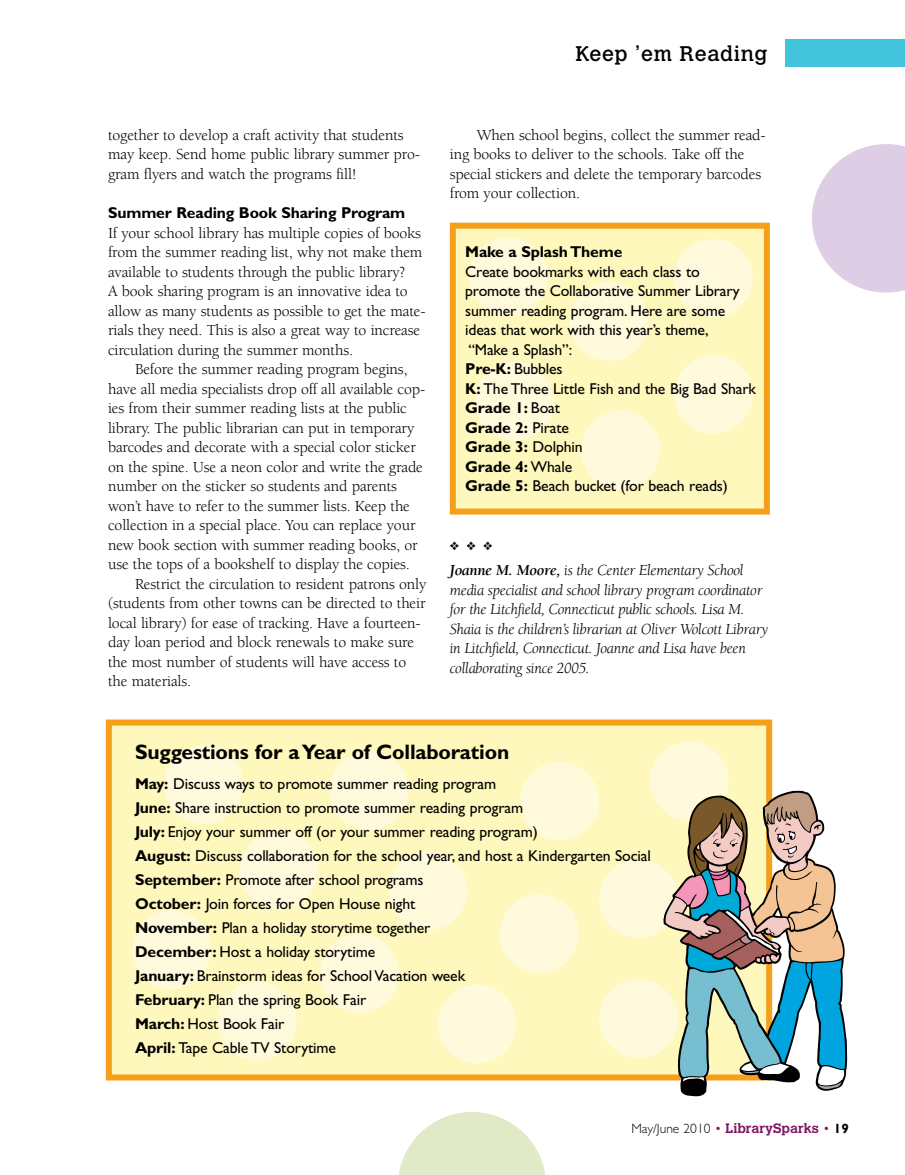
<style>
.page{position:relative;width:905px;height:1175px;background:#fff}
.page>*{position:absolute;margin:0;border:0;box-sizing:border-box;transform-origin:0 0}
.t1{font:700 21px "Gill Sans";letter-spacing:-.01em;color:#000}
.t2{font:21px "Calvert";letter-spacing:.025em;color:#000}
.t3{font:15.75px/19.5px "Berkeley";letter-spacing:-.01em;color:#000}
.t4{font:15.75px/24px "Gill Sans";letter-spacing:-.01em;color:#000}
.t5{font:italic 15.75px/19.5px "Berkeley";letter-spacing:-.02em;color:#000}
.t6{font:700 15.75px "Gill Sans";letter-spacing:-.01em;color:#000}
.t7{font:700 13.5px "Calvert";color:#7f1564}
.t8{font:12px "Zapf Dingbats";color:#000}
.s1{font-weight:700}
.s2{font-family:"Gill Sans";font-weight:300;color:#000}
.s3{font-family:"Gill Sans";font-weight:300}
.s4{font-family:"Gill Sans";color:#000}
</style>
<div class="page">
<div style="left:785px;top:40px;width:119px;height:27px;background:#41c4dc"></div>
<svg style="left:812px;top:144px;width:92px;height:148px"></svg>
<svg style="left:399px;top:1112px;width:147px;height:62px"></svg>
<div style="left:109px;top:722px;width:660px;height:355px;background:#fff8bc"></div>
<div style="left:106px;top:719px;width:666px;height:361px;border:6px solid #f59f1a"></div>
<div style="left:649px;top:741px;width:79px;height:79px;background:#fffadb;border-radius:50%"></div>
<div style="left:599px;top:859px;width:79px;height:79px;background:#fffadb;border-radius:50%"></div>
<div style="left:520px;top:761px;width:79px;height:79px;background:#fffadb;border-radius:50%"></div>
<div style="left:500px;top:894px;width:78px;height:79px;background:#fffadb;border-radius:50%"></div>
<div style="left:599px;top:979px;width:79px;height:79px;background:#fffadb;border-radius:50%"></div>
<div style="left:437px;top:984px;width:79px;height:79px;background:#fffadb;border-radius:50%"></div>
<div style="left:388px;top:850px;width:79px;height:79px;background:#fffadb;border-radius:50%"></div>
<div style="left:329px;top:751px;width:79px;height:79px;background:#fffadb;border-radius:50%"></div>
<div style="left:239px;top:830px;width:79px;height:79px;background:#fffadb;border-radius:50%"></div>
<div style="left:164px;top:745px;width:79px;height:79px;background:#fffadb;border-radius:50%"></div>
<div style="left:132px;top:910px;width:79px;height:79px;background:#fffadb;border-radius:50%"></div>
<div style="left:320px;top:934px;width:79px;height:78px;background:#fffadb;border-radius:50%"></div>
<div style="left:218px;top:981px;width:79px;height:79px;background:#fffadb;border-radius:50%"></div>
<svg style="left:665px;top:792px;width:180px;height:302px"></svg>
<div style="left:453px;top:226px;width:313px;height:285px;background:#fff8bc"></div>
<div style="left:450px;top:223px;width:320px;height:291px;border:6px solid #f59f1a"></div>
<div style="left:674px;top:239px;width:79px;height:79px;background:#fffadb;border-radius:50%"></div>
<div style="left:569px;top:282px;width:79px;height:79px;background:#fffadb;border-radius:50%"></div>
<div style="left:469px;top:237px;width:79px;height:79px;background:#fffadb;border-radius:50%"></div>
<div style="left:674px;top:355px;width:79px;height:79px;background:#fffadb;border-radius:50%"></div>
<div style="left:581px;top:410px;width:79px;height:79px;background:#fffadb;border-radius:50%"></div>
<div style="left:475px;top:362px;width:79px;height:78px;background:#fffadb;border-radius:50%"></div>
<h1 class="t2" style="left:575px;top:42px;width:193px">Keep ’em Reading</h1>
<p class="t3" style="left:108px;top:126px;width:313px">together to develop a craft activity that students may keep. Send home public library summer pro&shy;gram flyers and watch the programs fill!</p>
<p class="t6" style="left:108px;top:203px;width:299px">Summer Reading Book Sharing Program</p>
<p class="t3" style="left:108px;top:223px;width:319px">If your school library has multiple copies of books from the summer reading list, why not make them available to students through the public library?<br>A book sharing program is an innovative idea to allow as many students as possible to get the mate&shy;rials they need. This is also a great way to increase circulation during the summer months.</p>
<p class="t3" style="left:135px;top:360px;width:274px">Before the summer reading program begins,</p>
<p class="t3" style="left:108px;top:379px;width:319px">have all media specialists drop off all available cop-</p>
<p class="t3" style="left:108px;top:399px;width:300px">ies from their summer reading lists at the public</p>
<p class="t3" style="left:108px;top:418px;width:308px">library. The public librarian can put in temporary</p>
<p class="t3" style="left:108px;top:438px;width:309px">barcodes and decorate with a special color sticker</p>
<p class="t3" style="left:108px;top:457px;width:316px">on the spine. Use a neon color and write the grade</p>
<p class="t3" style="left:108px;top:477px;width:290px">number on the sticker so students and parents</p>
<p class="t3" style="left:108px;top:496px;width:303px">won’t have to refer to the summer lists. Keep the</p>
<p class="t3" style="left:108px;top:516px;width:309px">collection in a special place. You can replace your</p>
<p class="t3" style="left:108px;top:535px;width:311px">new book section with summer reading books, or</p>
<p class="t3" style="left:108px;top:555px;width:303px">use the tops of a bookshelf to display the copies.</p>
<p class="t3" style="left:135px;top:574px;width:293px">Restrict the circulation to resident patrons only</p>
<p class="t3" style="left:108px;top:594px;width:319px">(students from other towns can be directed to their</p>
<p class="t3" style="left:108px;top:613px;width:314px">local library) for ease of tracking. Have a fourteen-</p>
<p class="t3" style="left:108px;top:633px;width:308px">day loan period and block renewals to make sure</p>
<p class="t3" style="left:108px;top:652px;width:300px">the most number of students will have access to</p>
<p class="t3" style="left:108px;top:672px;width:85px">the materials.</p>
<p class="t3" style="left:450px;top:126px;width:317px;text-indent:27px">When school begins, collect the summer read&shy;ing books to deliver to the schools. Take off the special stickers and delete the temporary barcodes from your collection.</p>
<p class="t6" style="left:465px;top:242px;width:159px">Make a Splash Theme</p>
<p class="t4" style="left:465px;top:261px;width:292px;line-height:19.5px">Create bookmarks with each class to promote the Collaborative Summer Library summer reading program. Here are some ideas that work with this year’s theme,<br>“Make a Splash”:<br><span class="s1">Pre-K:</span> Bubbles<br><span class="s1">K:</span> The Three Little Fish and the Big Bad Shark<br><span class="s1">Grade 1:</span> Boat<br><span class="s1">Grade 2:</span> Pirate<br><span class="s1">Grade 3:</span> Dolphin<br><span class="s1">Grade 4:</span> Whale<br><span class="s1">Grade 5:</span> Beach bucket (for beach reads)</p>
<p class="t8" style="left:450px;top:540px;width:44px">❖ ❖ ❖</p>
<p class="t5" style="left:450px;top:561px;width:320px"><span class="s1">Joanne M. Moore,</span> is the Center Elementary School media specialist and school library program coordinator for the Litchfield, Connecticut public schools. Lisa M.<br>Shaia is the children’s librarian at Oliver Wolcott Library in Litchfield, Connecticut. Joanne and Lisa have been collaborating since 2005.</p>
<h1 class="t1" style="left:135px;top:739px;width:375px">Suggestions for a Year of Collaboration</h1>
<p class="t4" style="left:135px;top:772px;width:517px"><span class="s1">May:</span> Discuss ways to promote summer reading program<br><span class="s1">June:</span> Share instruction to promote summer reading program<br><span class="s1">July:</span> Enjoy your summer off (or your summer reading program)<br><span class="s1">August:</span> Discuss collaboration for the school year, and host a Kindergarten Social <span class="s1">September:</span> Promote after school programs<br><span class="s1">October:</span> Join forces for Open House night<br><span class="s1">November:</span> Plan a holiday storytime together<br><span class="s1">December:</span> Host a holiday storytime<br><span class="s1">January:</span> Brainstorm ideas for School Vacation week<br><span class="s1">February:</span> Plan the spring Book Fair<br><span class="s1">March:</span> Host Book Fair<br><span class="s1">April:</span> Tape Cable TV Storytime</p>
<p class="t7" style="left:631px;top:1120px;width:219px"><span class="s2">May/June 2010</span> <span class="s3">•</span> LibrarySparks <span class="s3">•</span> <span class="s4">19</span></p>
</div>
